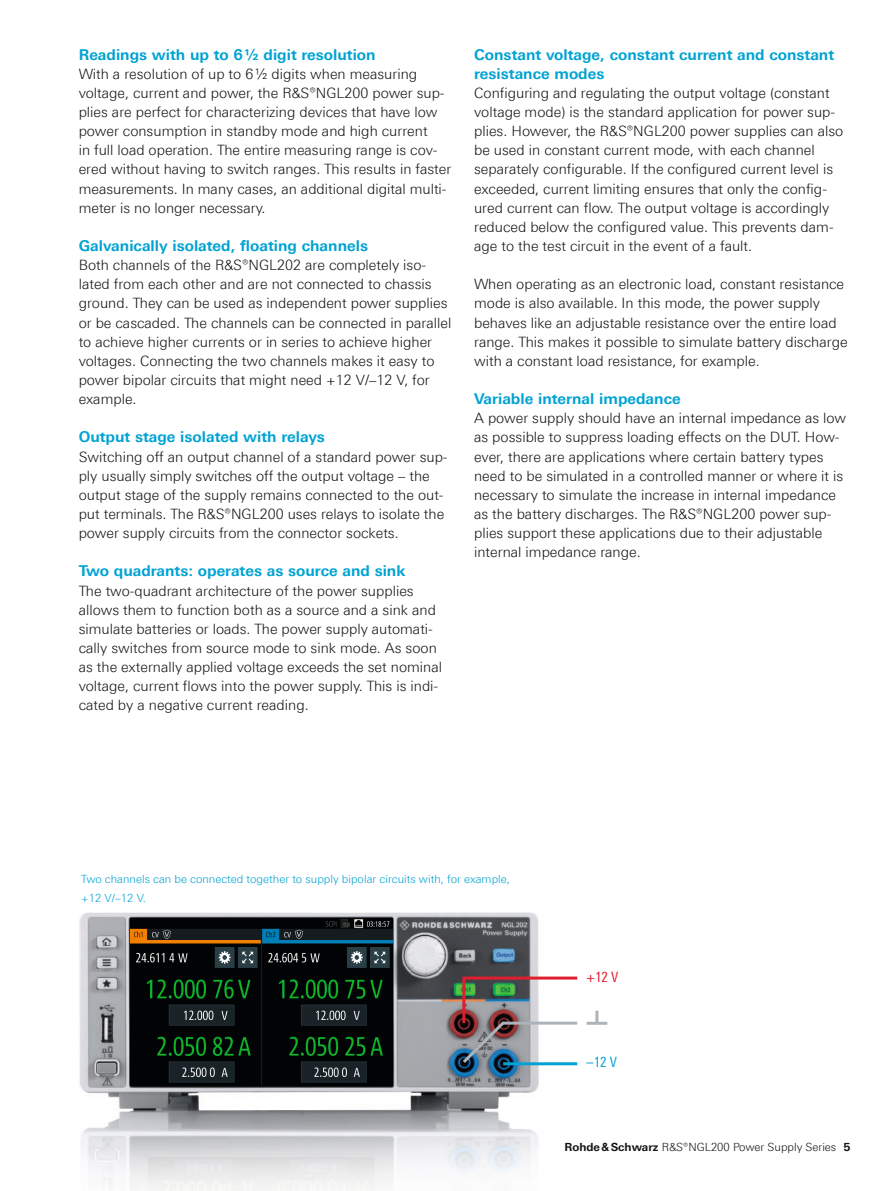
<style>
.page{position:relative;width:893px;height:1191px;background:#fff}
.page>*{position:absolute;margin:0;border:0;box-sizing:border-box;transform-origin:0 0}
.t1{font:700 15px/19.2px "Linotype Univers 630";color:#00a3d3}
.t2{font:300 14.25px/19.2px "Linotype Univers 330";color:#131413}
.t3{font:14.25px "Linotype Univers 420 Cn";color:#e01f2e}
.t4{font:14.25px "Linotype Univers 420 Cn";color:#00a3d3}
.t5{font:300 11.25px/19.2px "Linotype Univers 330";color:#00a3d3}
.t6{font:300 11.25px "Linotype Univers 330";color:#131413}
.s1{font-family:"Linotype Univers 630";font-weight:700}
</style>
<div class="page">
<img style="left:79px;top:912px;width:460px;height:279px">
<img style="left:131px;top:918px;width:261px;height:167px">
<img style="left:460px;top:975px;width:118px;height:91px">
<hr style="left:587px;top:1021px;width:20px;height:3px;background:#acb4b9">
<svg style="left:595px;top:1010px;width:3px;height:12px"></svg>
<p class="t1" style="left:79px;top:45px;width:299px">Readings with up to 6½ digit resolution</p>
<p class="t2" style="left:79px;top:64px;width:374px">With a resolution of up to 6½ digits when measuring voltage, current and power, the R&amp;S®NGL200 power sup&shy;plies are perfect for characterizing devices that have low power consumption in standby mode and high current<br>in full load operation. The entire measuring range is cov&shy;ered without having to switch ranges. This results in faster measurements. In many cases, an additional digital multi&shy;meter is no longer necessary.</p>
<p class="t1" style="left:79px;top:236px;width:291px">Galvanically isolated, floating channels</p>
<p class="t2" style="left:79px;top:255px;width:374px">Both channels of the R&amp;S®NGL202 are completely iso&shy;lated from each other and are not connected to chassis ground. They can be used as independent power supplies or be cascaded. The channels can be connected in parallel to achieve higher currents or in series to achieve higher voltages. Connecting the two channels makes it easy to power bipolar circuits that might need +12 V/–12 V, for example.</p>
<p class="t1" style="left:79px;top:427px;width:248px">Output stage isolated with relays</p>
<p class="t2" style="left:79px;top:447px;width:370px">Switching off an output channel of a standard power sup&shy;ply usually simply switches off the output voltage – the output stage of the supply remains connected to the out&shy;put terminals. The R&amp;S®NGL200 uses relays to isolate the power supply circuits from the connector sockets.</p>
<p class="t1" style="left:79px;top:561px;width:328px">Two quadrants: operates as source and sink</p>
<p class="t2" style="left:79px;top:581px;width:365px">The two-quadrant architecture of the power supplies allows them to function both as a source and a sink and simulate batteries or loads. The power supply automati&shy;cally switches from source mode to sink mode. As soon as the externally applied voltage exceeds the set nominal voltage, current flows into the power supply. This is indi&shy;cated by a negative current reading.</p>
<p class="t1" style="left:474px;top:45px;width:362px">Constant voltage, constant current and constant resistance modes</p>
<p class="t2" style="left:474px;top:83px;width:371px">Configuring and regulating the output voltage (constant voltage mode) is the standard application for power sup&shy;plies. However, the R&amp;S®NGL200 power supplies can also be used in constant current mode, with each channel separately configurable. If the configured current level is exceeded, current limiting ensures that only the config&shy;ured current can flow. The output voltage is accordingly reduced below the configured value. This prevents dam&shy;age to the test circuit in the event of a fault.</p>
<p class="t2" style="left:474px;top:274px;width:375px">When operating as an electronic load, constant resistance mode is also available. In this mode, the power supply behaves like an adjustable resistance over the entire load range. This makes it possible to simulate battery discharge with a constant load resistance, for example.</p>
<p class="t1" style="left:474px;top:389px;width:208px">Variable internal impedance</p>
<p class="t2" style="left:474px;top:408px;width:374px">A power supply should have an internal impedance as low as possible to suppress loading effects on the DUT. How&shy;ever, there are applications where certain battery types need to be simulated in a controlled manner or where it is necessary to simulate the increase in internal impedance as the battery discharges. The R&amp;S®NGL200 power sup&shy;plies support these applications due to their adjustable internal impedance range.</p>
<p class="t5" style="left:81px;top:869px;width:430px">Two channels can be connected together to supply bipolar circuits with, for example, +12 V/–12 V.</p>
<p class="t3" style="left:587px;top:969px;width:33px">+12 V</p>
<p class="t4" style="left:587px;top:1053px;width:32px">–12 V</p>
<p class="t6" style="left:564px;top:1140px;width:287px"><span class="s1">Rohde&amp;Schwarz</span> R&amp;S®NGL200 Power Supply Series <span class="s1">5</span></p>
</div>
